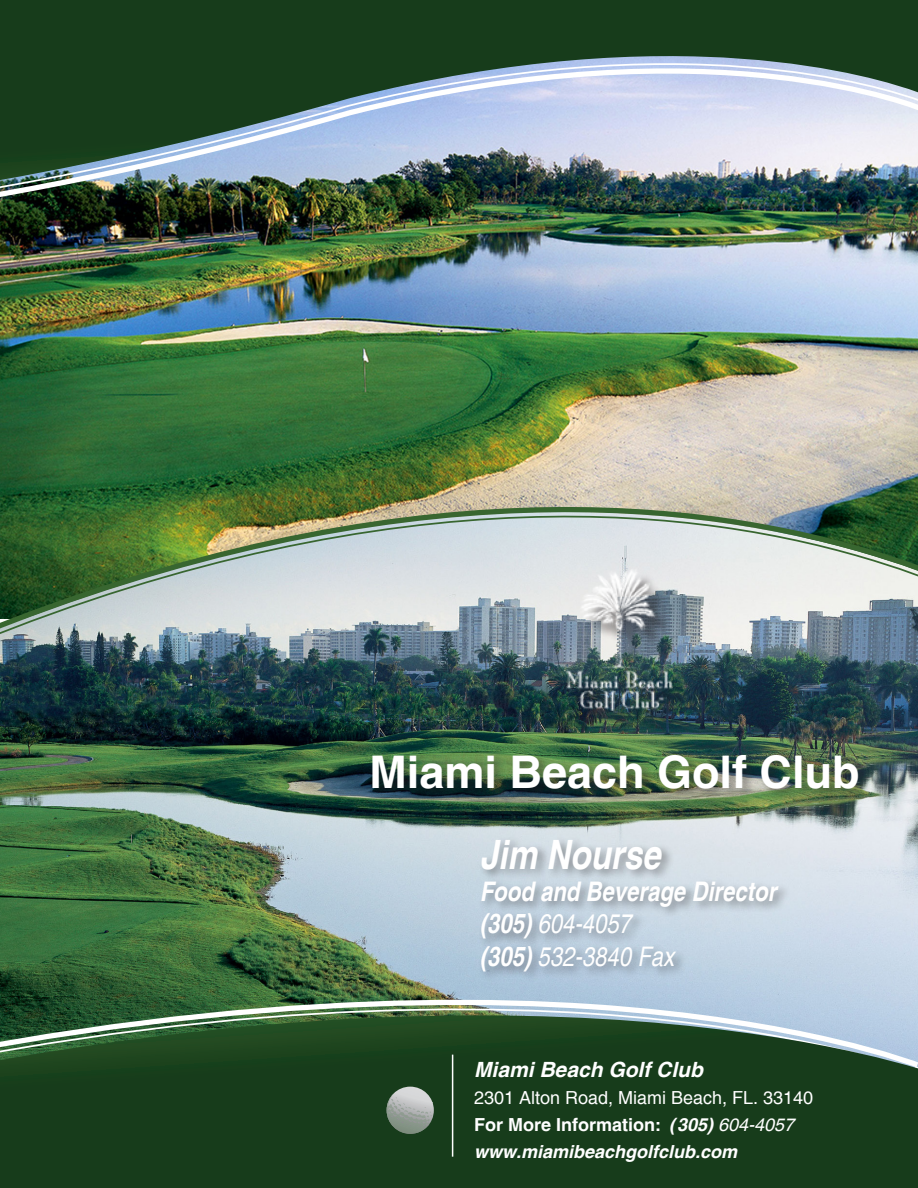
<style>
.page{position:relative;width:918px;height:1188px;background:#fff}
.page>*{position:absolute;margin:0;border:0;box-sizing:border-box;transform-origin:0 0}
.t1{font:700 45px "Helvetica";color:#fff}
.t2{font:italic 700 condensed 40.5px "Helvetica";color:#fff}
.t3{font:italic condensed 27px "Helvetica";color:#fff}
.t4{font:italic 700 condensed 27px "Helvetica";color:#fff}
.t5{font:italic 700 21px "Helvetica";color:#fff}
.t6{font:18px "Helvetica";color:#fff}
.t7{font:700 18px "Helvetica";color:#fff}
.t8{font:italic 700 18px "Helvetica";color:#fff}
.s1{font-weight:700}
.s2{font-style:italic}
.s3{font-weight:400;font-style:italic}
</style>
<div class="page">
<img style="left:0;top:252px;width:918px;height:230px">
<img style="left:0;top:482px;width:918px;height:506px">
<svg style="left:0;top:988px;width:918px;height:27px;background:#839f96"></svg>
<svg style="left:0;top:1015px;width:918px;height:173px;background:#234728"></svg>
<img style="left:0;top:180px;width:918px;height:72px">
<svg style="left:0;top:0;width:918px;height:180px;background:#647d76"></svg>
<svg style="left:387px;top:1087px;width:47px;height:47px"></svg>
<svg style="left:387px;top:1104px;width:44px;height:30px"></svg>
<hr style="left:452px;top:1055px;width:1px;height:102px;background:#fff">
<div style="left:369px;top:751px;width:502px;height:232px;background:#231f20;opacity:.44"></div>
<div style="left:570px;top:573px;width:120px;height:155px;background:#231f20;opacity:.75"></div>
<img style="left:566px;top:568px;width:107px;height:143px">
<p class="t1" style="left:369px;top:744px;width:492px">Miami Beach Golf Club</p>
<p class="t2" style="left:480px;top:829px;width:182px">Jim Nourse</p>
<p class="t4" style="left:480px;top:875px;width:298px">Food and Beverage Director</p>
<p class="t3" style="left:480px;top:908px;width:153px"><span class="s1">(305)</span> 604-4057</p>
<p class="t3" style="left:480px;top:940px;width:196px"><span class="s1">(305)</span> 532-3840 Fax</p>
<p class="t5" style="left:474px;top:1057px;width:230px">Miami Beach Golf Club</p>
<p class="t6" style="left:474px;top:1087px;width:341px">2301 Alton Road, Miami Beach, FL. 33140</p>
<p class="t7" style="left:474px;top:1114px;width:322px">For More Information: <span class="s2">(305)</span> <span class="s3">604-4057</span></p>
<p class="t8" style="left:474px;top:1141px;width:265px">www.miamibeachgolfclub.com</p>
</div>
